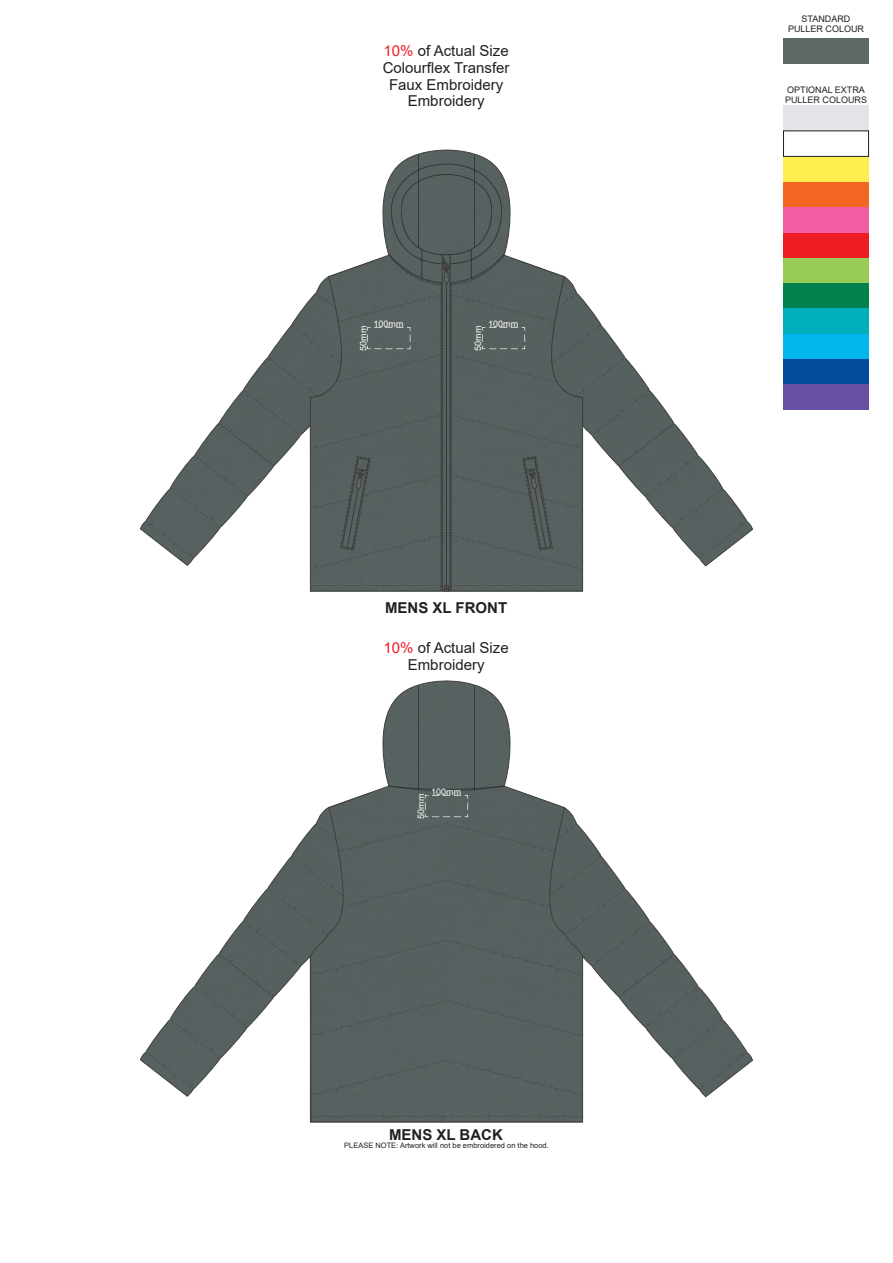
<style>
.page{position:relative;width:893px;height:1263px;background:#fff}
.page>*{position:absolute;margin:0;border:0;box-sizing:border-box;transform-origin:0 0}
.t1{font:15px/16.8px "Arial";color:#231f20;text-align:center}
.t2{font:700 15px "Arial";color:#231f20}
.t3{font:9px/10.1px "Arial";color:#231f20}
.t4{font:9px "Arial";color:#fff}
.t5{font:7.5px "Arial";color:#231f20}
.s1{color:#ed1c24}
</style>
<div class="page">
<svg style="left:140px;top:149px;width:613px;height:443px"></svg>
<svg style="left:340px;top:164px;width:213px;height:427px;background:#666e6e"></svg>
<svg style="left:140px;top:680px;width:613px;height:442px"></svg>
<svg style="left:388px;top:786px;width:116px;height:31px;background:#57605f"></svg>
<div style="left:783px;top:106px;width:85px;height:25px;background:#e2e4e9"></div>
<div style="left:783px;top:38px;width:85px;height:25px;background:#5e6867"></div>
<div style="left:783px;top:257px;width:85px;height:26px;background:#99cc56"></div>
<div style="left:783px;top:283px;width:85px;height:25px;background:#00814d"></div>
<div style="left:783px;top:333px;width:85px;height:26px;background:#00b6ed"></div>
<div style="left:783px;top:308px;width:85px;height:26px;background:#00afbc"></div>
<div style="left:783px;top:182px;width:85px;height:25px;background:#f36621"></div>
<div style="left:783px;top:232px;width:85px;height:26px;background:#ee1d23"></div>
<div style="left:783px;top:207px;width:85px;height:25px;background:#f05ea1"></div>
<div style="left:783px;top:156px;width:85px;height:26px;background:#ffef4e"></div>
<div style="left:783px;top:359px;width:85px;height:26px;background:#024b99"></div>
<div style="left:783px;top:384px;width:85px;height:26px;background:#6650a1"></div>
<div style="left:783px;top:131px;width:86px;height:26px;background:#fff;border:1px solid #231f20"></div>
<p class="t1" style="left:383px;top:42px;width:128px"><span class="s1">10%</span> of Actual Size<br>Colourflex Transfer<br>Faux Embroidery<br>Embroidery</p>
<p class="t4" style="left:357px;top:351px;width:27px;rotate:-90deg">50mm</p>
<p class="t4" style="left:374px;top:317px;width:32px">100mm</p>
<p class="t4" style="left:472px;top:351px;width:27px;rotate:-90deg">50mm</p>
<p class="t4" style="left:488px;top:317px;width:32px">100mm</p>
<p class="t2" style="left:385px;top:597px;width:124px">MENS XL FRONT</p>
<p class="t1" style="left:384px;top:639px;width:127px"><span class="s1">10%</span> of Actual Size<br>Embroidery</p>
<p class="t4" style="left:415px;top:818px;width:27px;rotate:-90deg">50mm</p>
<p class="t4" style="left:431px;top:785px;width:32px">100mm</p>
<p class="t2" style="left:389px;top:1124px;width:115px">MENS XL BACK</p>
<p class="t5" style="left:344px;top:1140px;width:206px">PLEASE NOTE: Artwork will not be embroidered on the hood.</p>
<p class="t3" style="left:788px;top:14px;width:78px;text-align:center">STANDARD<br>PULLER COLOUR</p>
<p class="t3" style="left:785px;top:85px;width:84px">OPTIONAL EXTRA<br>PULLER COLOURS</p>
</div>
